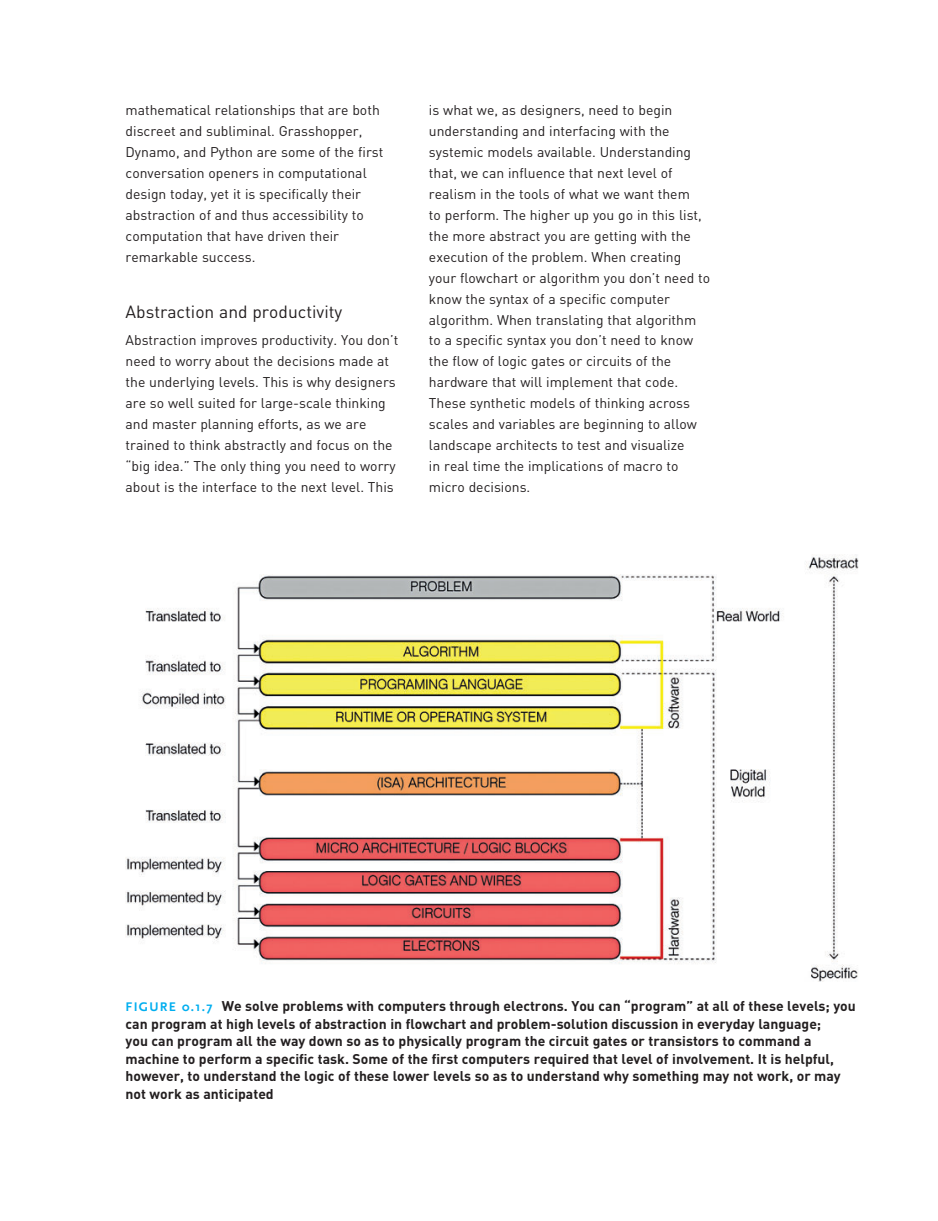
<style>
.page{position:relative;width:938px;height:1221px;background:#fff}
.page>*{position:absolute;margin:0;border:0;box-sizing:border-box;transform-origin:0 0}
.t1{font:17.5px "DIN";color:#231f20}
.t2{font:14px/21px "DIN";color:#231f20}
.t3{font:700 14px/17.5px "DIN";color:#231f20}
.s1{font-family:"Scala Sans";font-size:13.12px;color:#00aeef}
</style>
<div class="page">
<img style="left:125px;top:555px;width:733px;height:426px">
<p class="t2" style="left:125px;top:101px;width:259px">mathematical relationships that are both discreet and subliminal. Grasshopper, Dynamo, and Python are some of the first conversation openers in computational design today, yet it is specifically their abstraction of and thus accessibility to computation that have driven their remarkable success.</p>
<p class="t1" style="left:125px;top:305px;width:218px">Abstraction and productivity</p>
<p class="t2" style="left:125px;top:331px;width:274px">Abstraction improves productivity. You don’t need to worry about the decisions made at the underlying levels. This is why designers are so well suited for large-scale thinking and master planning efforts, as we are trained to think abstractly and focus on the “big idea.” The only thing you need to worry about is the interface to the next level. This</p>
<p class="t2" style="left:429px;top:101px;width:283px">is what we, as designers, need to begin understanding and interfacing with the systemic models available. Understanding that, we can influence that next level of realism in the tools of what we want them<br>to perform. The higher up you go in this list, the more abstract you are getting with the execution of the problem. When creating your flowchart or algorithm you don’t need to know the syntax of a specific computer algorithm. When translating that algorithm to a specific syntax you don’t need to know the flow of logic gates or circuits of the hardware that will implement that code.<br>These synthetic models of thinking across scales and variables are beginning to allow landscape architects to test and visualize<br>in real time the implications of macro to micro decisions.</p>
<p class="t3" style="left:125px;top:998px;width:731px"><span class="s1">FIGURE 0.1.7</span> We solve problems with computers through electrons. You can “program” at all of these levels; you can program at high levels of abstraction in flowchart and problem-solution discussion in everyday language;<br>you can program all the way down so as to physically program the circuit gates or transistors to command a machine to perform a specific task. Some of the first computers required that level of involvement. It is helpful, however, to understand the logic of these lower levels so as to understand why something may not work, or may not work as anticipated</p>
</div>
